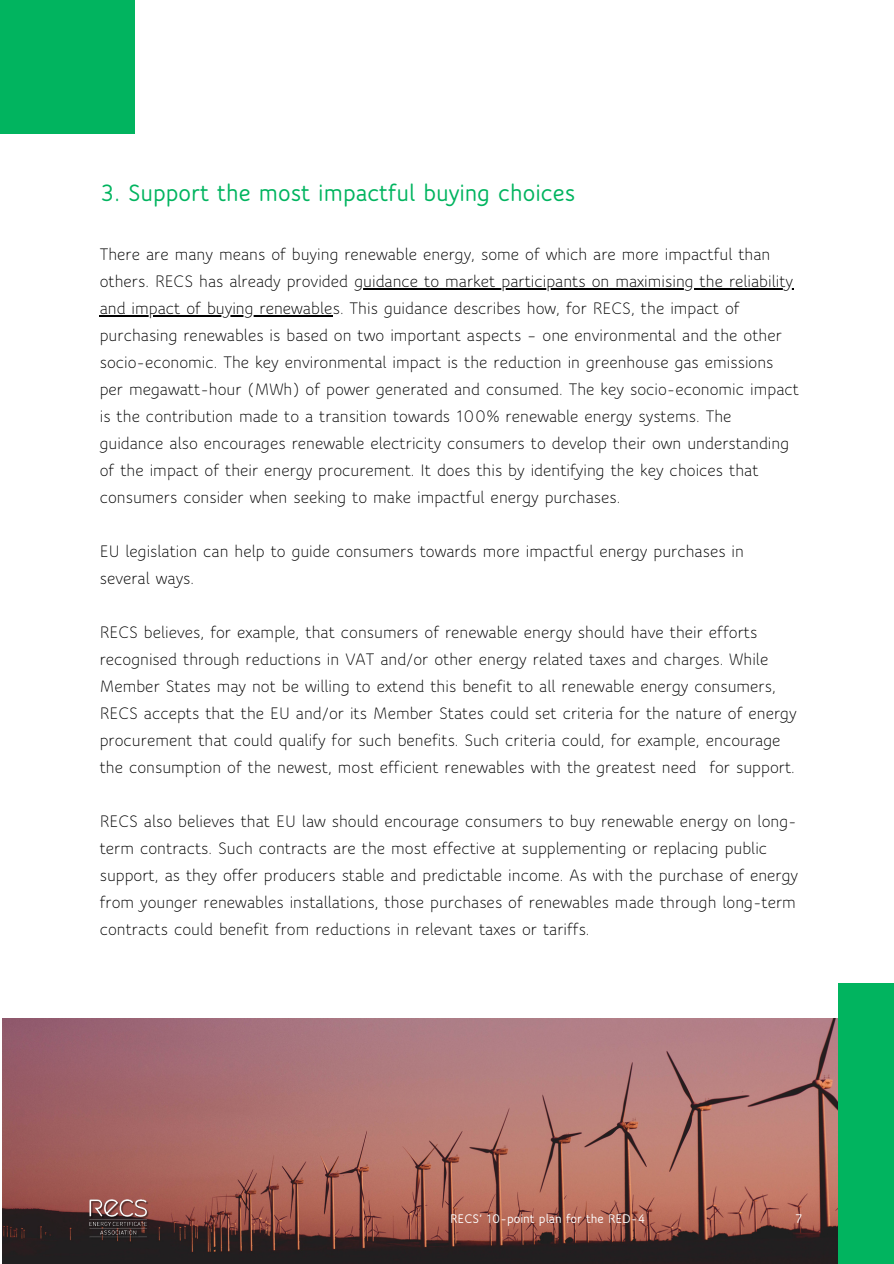
<style>
.page{position:relative;width:894px;height:1264px;background:#fff}
.page>*{position:absolute;margin:0;border:0;box-sizing:border-box;transform-origin:0 0}
.t1{font:700 25.5px "Speak Pro";color:#01b45f}
.t2{font:18px/27px "Speak Pro";color:#010101}
.t3{font:700 13.5px "Speak Pro";color:#fefefe}
</style>
<div class="page">
<img style="left:2px;top:1018px;width:835px;height:245px">
<div style="left:837px;top:983px;width:56px;height:280px;background:#01b45f"></div>
<div style="left:0;top:0;width:134px;height:133px;background:#01b45f"></div>
<img style="left:82px;top:1181px;width:75px;height:76px">
<hr style="left:354px;top:288px;width:439px;height:1px;background:#010101">
<hr style="left:100px;top:315px;width:233px;height:1px;background:#010101">
<h1 class="t1" style="left:100px;top:182px;width:477px">3. Support the most impactful buying choices</h1>
<p class="t2" style="left:100px;top:242px;width:700px">There are many means of buying renewable energy, some of which are more impactful than others. RECS has already provided guidance to market participants on maximising the reliability and impact of buying renewables. This guidance describes how, for RECS, the impact of purchasing renewables is based on two important aspects – one environmental and the other socio-economic. The key environmental impact is the reduction in greenhouse gas emissions per megawatt-hour (MWh) of power generated and consumed. The key socio-economic impact is the contribution made to a transition towards 100% renewable energy systems. The guidance also encourages renewable electricity consumers to develop their own understanding of the impact of their energy procurement. It does this by identifying the key choices that consumers consider when seeking to make impactful energy purchases.</p>
<p class="t2" style="left:100px;top:539px;width:645px">EU legislation can help to guide consumers towards more impactful energy purchases in several ways.</p>
<p class="t2" style="left:100px;top:620px;width:698px">RECS believes, for example, that consumers of renewable energy should have their efforts recognised through reductions in VAT and/or other energy related taxes and charges. While Member States may not be willing to extend this benefit to all renewable energy consumers, RECS accepts that the EU and/or its Member States could set criteria for the nature of energy procurement that could qualify for such benefits. Such criteria could, for example, encourage the consumption of the newest, most efficient renewables with the greatest need for support.</p>
<p class="t2" style="left:100px;top:809px;width:699px">RECS also believes that EU law should encourage consumers to buy renewable energy on long&shy;term contracts. Such contracts are the most effective at supplementing or replacing public support, as they offer producers stable and predictable income. As with the purchase of energy from younger renewables installations, those purchases of renewables made through long-term contracts could benefit from reductions in relevant taxes or tariffs.</p>
<p class="t3" style="left:450px;top:1212px;width:197px">RECS’ 10-point plan for the RED-4</p>
<p class="t3" style="left:795px;top:1212px;width:9px">7</p>
</div>
